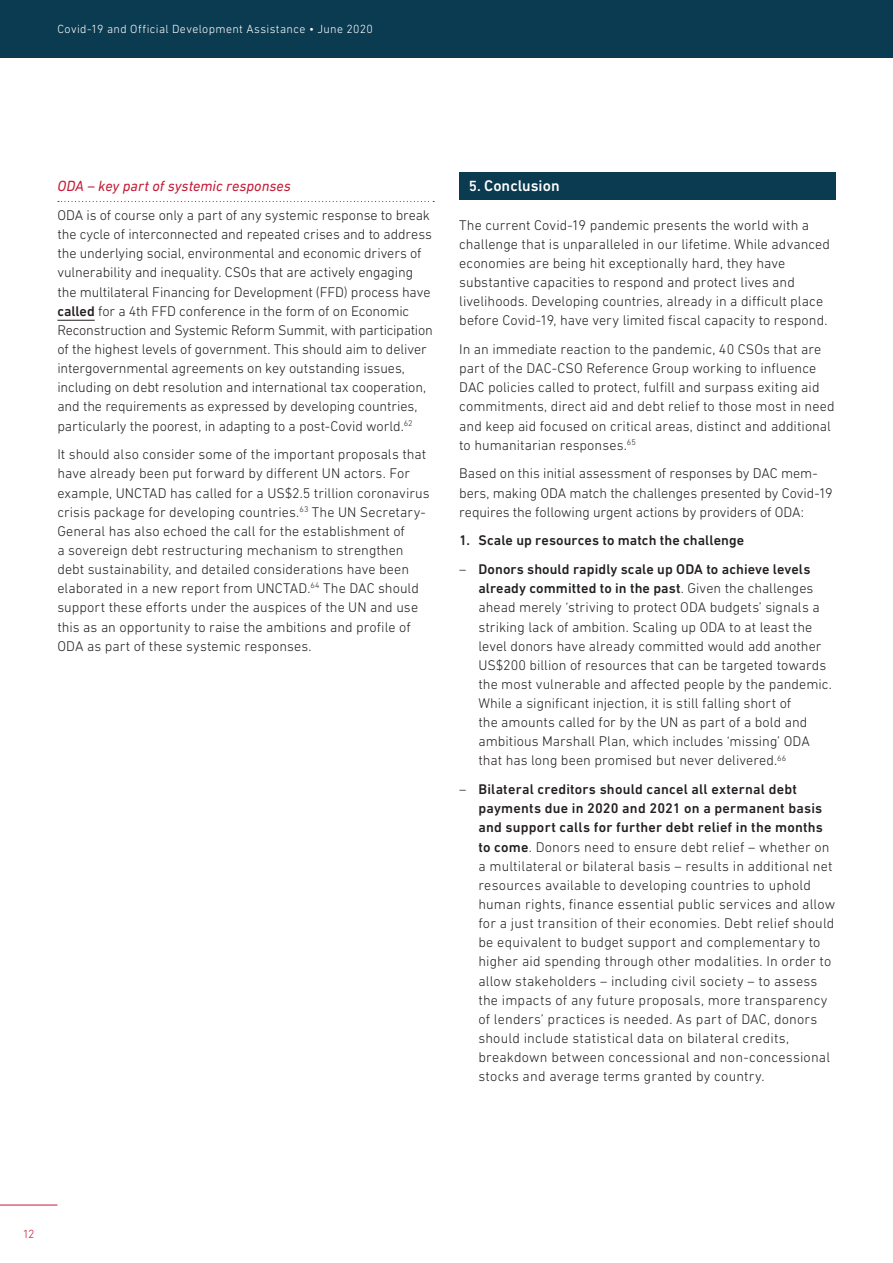
<style>
.page{position:relative;width:893px;height:1263px;background:#fff}
.page>*{position:absolute;margin:0;border:0;box-sizing:border-box;transform-origin:0 0}
.t1{font:500 15.75px "DIN Next LT Pro";color:#fff}
.t2{font:italic 15px "DIN Next LT Pro";color:#c51a35}
.t3{font:300 14.25px/19.2px "DIN Next LT Pro";letter-spacing:.005em;color:#231f20}
.t4{font:500 14.25px "DIN Next LT Pro";letter-spacing:.005em;color:#231f20}
.t5{font:300 12px "DIN Next LT Pro";letter-spacing:.03em;color:#fff}
.t6{font:300 12px "DIN Next LT Pro";color:#c51a35}
.s1{font-weight:500}
.s2{font-size:15px}
</style>
<div class="page">
<hr style="left:0;top:1205px;width:57px;height:1px;background:#c51a35">
<svg style="left:58px;top:201px;width:376px;height:1px"></svg>
<hr style="left:57px;top:320px;width:38px;height:1px;background:#231f20">
<div style="left:459px;top:173px;width:377px;height:27px;background:#0b3b51"></div>
<div style="left:0;top:0;width:893px;height:57px;background:#0b3b51"></div>
<p class="t5" style="left:57px;top:22px;width:317px">Covid-19 and Official Development Assistance • June 2020</p>
<p class="t2" style="left:57px;top:178px;width:235px">ODA – key part of systemic responses</p>
<p class="t3" style="left:57px;top:205px;width:377px">ODA is of course only a part of any systemic response to break the cycle of interconnected and repeated crises and to address the underlying social, environmental and economic drivers of vulnerability and inequality. CSOs that are actively engaging the multilateral Financing for Development (FFD) process have <span class="s1">called</span> for a 4th FFD conference in the form of on Economic Reconstruction and Systemic Reform Summit, with participation of the highest levels of government. This should aim to deliver intergovernmental agreements on key outstanding issues, including on debt resolution and international tax cooperation, and the requirements as expressed by developing countries, particularly the poorest, in adapting to a post-Covid world.<sup>62</sup></p>
<p class="t3" style="left:57px;top:445px;width:374px">It should also consider some of the important proposals that have already been put forward by different UN actors. For example, UNCTAD has called for a US$2.5 trillion coronavirus crisis package for developing countries.<sup>63</sup> The UN Secretary-General has also echoed the call for the establishment of<br>a sovereign debt restructuring mechanism to strengthen debt sustainability, and detailed considerations have been elaborated in a new report from UNCTAD.<sup>64</sup> The DAC should support these efforts under the auspices of the UN and use this as an opportunity to raise the ambitions and profile of ODA as part of these systemic responses.</p>
<p class="t1" style="left:469px;top:177px;width:92px"><span class="s2">5.</span> Conclusion</p>
<p class="t3" style="left:459px;top:215px;width:372px">The current Covid-19 pandemic presents the world with a challenge that is unparalleled in our lifetime. While advanced economies are being hit exceptionally hard, they have substantive capacities to respond and protect lives and livelihoods. Developing countries, already in a difficult place before Covid-19, have very limited fiscal capacity to respond.</p>
<p class="t3" style="left:459px;top:339px;width:377px">In an immediate reaction to the pandemic, 40 CSOs that are part of the DAC-CSO Reference Group working to influence DAC policies called to protect, fulfill and surpass exiting aid commitments, direct aid and debt relief to those most in need and keep aid focused on critical areas, distinct and additional to humanitarian responses.<sup>65</sup></p>
<p class="t3" style="left:459px;top:464px;width:375px">Based on this initial assessment of responses by DAC mem&shy;bers, making ODA match the challenges presented by Covid-19 requires the following urgent actions by providers of ODA:</p>
<p class="t4" style="left:459px;top:532px;width:287px">1. Scale up resources to match the challenge</p>
<p class="t3" style="left:478px;top:559px;width:355px;text-indent:-19px">– <span class="s1">Donors should rapidly scale up ODA to achieve levels already committed to in the past</span>. Given the challenges ahead merely ‘striving to protect ODA budgets’ signals a striking lack of ambition. Scaling up ODA to at least the level donors have already committed would add another US$200 billion of resources that can be targeted towards the most vulnerable and affected people by the pandemic.<br>While a significant injection, it is still falling short of<br>the amounts called for by the UN as part of a bold and ambitious Marshall Plan, which includes ‘missing’ ODA that has long been promised but never delivered.<sup>66</sup></p>
<p class="t3" style="left:478px;top:779px;width:358px;text-indent:-19px">– <span class="s1">Bilateral creditors should cancel all external debt payments due in 2020 and 2021 on a permanent basis and support calls for further debt relief in the months to come</span>. Donors need to ensure debt relief – whether on a multilateral or bilateral basis – results in additional net resources available to developing countries to uphold human rights, finance essential public services and allow for a just transition of their economies. Debt relief should be equivalent to budget support and complementary to higher aid spending through other modalities. In order to allow stakeholders – including civil society – to assess the impacts of any future proposals, more transparency of lenders’ practices is needed. As part of DAC, donors should include statistical data on bilateral credits, breakdown between concessional and non-concessional stocks and average terms granted by country.</p>
<p class="t6" style="left:23px;top:1227px;width:14px">12</p>
</div>
